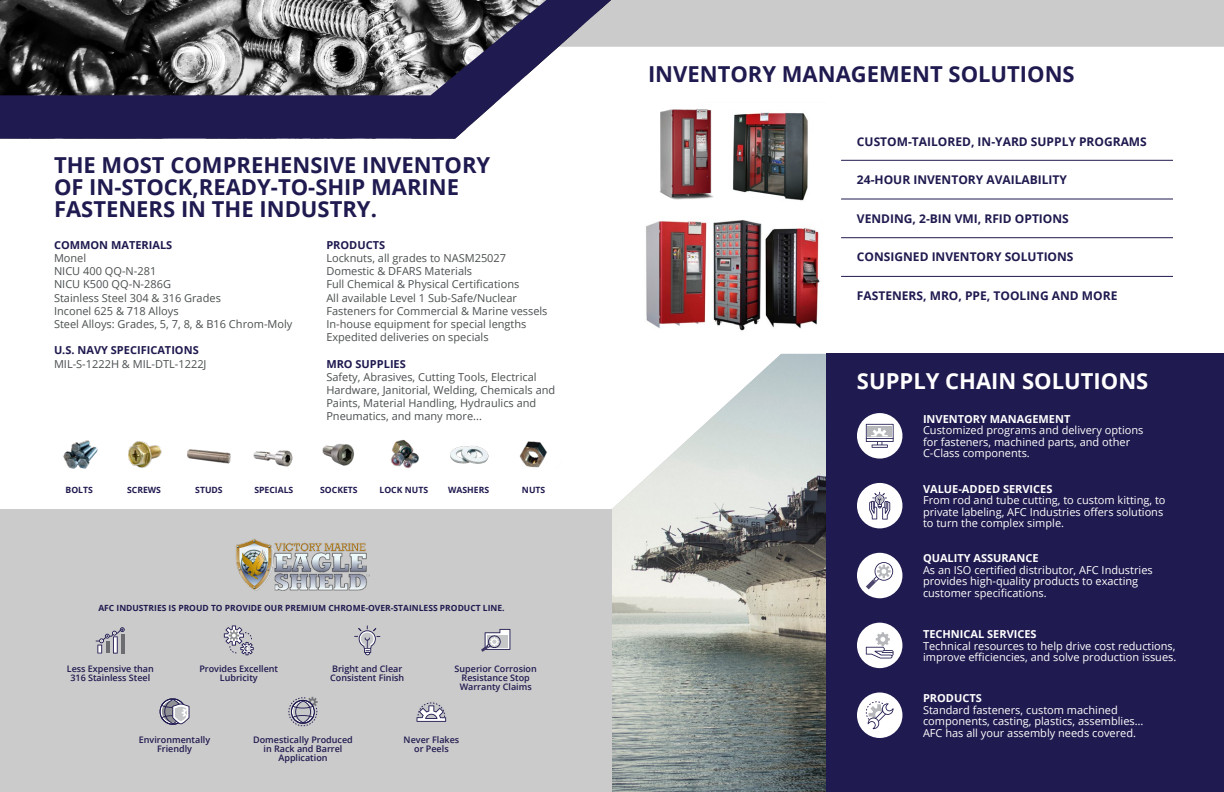
<style>
.page{position:relative;width:1224px;height:792px;background:#fff}
.page>*{position:absolute;margin:0;border:0;box-sizing:border-box;transform-origin:0 0}
.t1{font:700 22px/22px "Open Sans";color:#1f1a4f}
.t2{font:700 22px "Open Sans";color:#fff}
.t3{font:700 12px "Open Sans";color:#1f1a4f}
.t4{font:11px/11.5px "Open Sans";color:#fff}
.t5{font:11px/13.2px "Open Sans";color:#4b4f51}
.t6{font:700 11px "Open Sans";color:#1f1a4f}
.Paragraph{font:600 9px/9px "Open Sans";color:#1f1a4f;text-align:center}
.t7{font:700 8.6px "Open Sans";color:#1f1a4f}
.t8{font:700 8.5px "Open Sans";color:#1f1a4f}
.s1{font-weight:700}
</style>
<div class="page">
<div style="left:611px;top:0;width:613px;height:47px;background:#cbcbcb"></div>
<img style="left:612px;top:354px;width:214px;height:438px">
<div style="left:0;top:509px;width:612px;height:283px;background:#cbcbcb"></div>
<div style="left:826px;top:354px;width:398px;height:438px;background:#1f1a4f"></div>
<svg style="left:0;top:0;width:611px;height:139px;background:#616071"></svg>
<div style="left:857px;top:413px;width:45px;height:46px;background:#fff;border-radius:50%"></div>
<svg style="left:866px;top:424px;width:28px;height:24px"></svg>
<div style="left:857px;top:483px;width:45px;height:45px;background:#fff;border-radius:50%"></div>
<svg style="left:869px;top:492px;width:21px;height:28px"></svg>
<div style="left:857px;top:553px;width:45px;height:45px;background:#fff;border-radius:50%"></div>
<svg style="left:866px;top:562px;width:28px;height:27px"></svg>
<div style="left:857px;top:623px;width:45px;height:45px;background:#fff;border-radius:50%"></div>
<svg style="left:866px;top:632px;width:28px;height:27px"></svg>
<div style="left:857px;top:693px;width:45px;height:45px;background:#fff;border-radius:50%"></div>
<svg style="left:866px;top:701px;width:28px;height:28px"></svg>
<svg style="left:96px;top:627px;width:29px;height:27px"></svg>
<svg style="left:224px;top:625px;width:30px;height:30px"></svg>
<svg style="left:354px;top:625px;width:26px;height:30px"></svg>
<svg style="left:288px;top:697px;width:30px;height:29px"></svg>
<svg style="left:417px;top:702px;width:29px;height:20px"></svg>
<svg style="left:160px;top:698px;width:29px;height:27px"></svg>
<svg style="left:481px;top:629px;width:29px;height:23px"></svg>
<img style="left:236px;top:539px;width:134px;height:52px">
<img style="left:63px;top:439px;width:484px;height:30px">
<img style="left:733px;top:112px;width:75px;height:89px">
<img style="left:659px;top:109px;width:55px;height:91px">
<img style="left:646px;top:220px;width:174px;height:111px">
<hr style="left:841px;top:160px;width:332px;height:1px;background:#1f1a4f">
<hr style="left:841px;top:199px;width:332px;height:1px;background:#1f1a4f">
<hr style="left:841px;top:237px;width:332px;height:1px;background:#1f1a4f">
<hr style="left:841px;top:276px;width:332px;height:1px;background:#1f1a4f">
<p class="t1" style="left:54px;top:154px;width:438px">THE MOST COMPREHENSIVE INVENTORY<br>OF IN-STOCK,READY-TO-SHIP MARINE<br>FASTENERS IN THE INDUSTRY.</p>
<p class="t6" style="left:54px;top:237px;width:120px">COMMON MATERIALS</p>
<p class="t5" style="left:54px;top:251px;width:34px">Monel</p>
<p class="t5" style="left:54px;top:264px;width:104px">NICU 400 QQ-N-281</p>
<p class="t5" style="left:54px;top:278px;width:119px">NICU K500 QQ-N-286G</p>
<p class="t5" style="left:54px;top:291px;width:168px">Stainless Steel 304 &amp; 316 Grades</p>
<p class="t5" style="left:54px;top:304px;width:126px">Inconel 625 &amp; 718 Alloys</p>
<p class="t5" style="left:54px;top:317px;width:240px">Steel Alloys: Grades, 5, 7, 8, &amp; B16 Chrom-Moly</p>
<p class="t6" style="left:54px;top:343px;width:146px">U.S. NAVY SPECIFICATIONS</p>
<p class="t5" style="left:54px;top:357px;width:154px">MIL-S-1222H &amp; MIL-DTL-1222J</p>
<p class="t6" style="left:326px;top:237px;width:60px">PRODUCTS</p>
<p class="t5" style="left:326px;top:251px;width:181px">Locknuts, all grades to NASM25027</p>
<p class="t5" style="left:326px;top:264px;width:147px">Domestic &amp; DFARS Materials</p>
<p class="t5" style="left:326px;top:278px;width:195px">Full Chemical &amp; Physical Certifications</p>
<p class="t5" style="left:326px;top:291px;width:192px">All available Level 1 Sub-Safe/Nuclear</p>
<p class="t5" style="left:326px;top:304px;width:223px">Fasteners for Commercial &amp; Marine vessels</p>
<p class="t5" style="left:326px;top:317px;width:202px">In-house equipment for special lengths</p>
<p class="t5" style="left:326px;top:330px;width:164px">Expedited deliveries on specials</p>
<p class="t6" style="left:326px;top:356px;width:81px">MRO SUPPLIES</p>
<p class="t5" style="left:326px;top:370px;width:230px">Safety, Abrasives, Cutting Tools, Electrical Hardware, Janitorial, Welding, Chemicals and Paints, Material Handling, Hydraulics and Pneumatics, and many more...</p>
<p class="t7" style="left:66px;top:484px;width:29px">BOLTS</p>
<p class="t7" style="left:127px;top:484px;width:35px">SCREWS</p>
<p class="t7" style="left:195px;top:484px;width:29px">STUDS</p>
<p class="t7" style="left:254px;top:484px;width:40px">SPECIALS</p>
<p class="t7" style="left:320px;top:484px;width:39px">SOCKETS</p>
<p class="t7" style="left:380px;top:484px;width:50px">LOCK NUTS</p>
<p class="t7" style="left:448px;top:484px;width:42px">WASHERS</p>
<p class="t7" style="left:522px;top:484px;width:25px">NUTS</p>
<p class="t8" style="left:98px;top:602px;width:408px">AFC INDUSTRIES IS PROUD TO PROVIDE OUR PREMIUM CHROME-OVER-STAINLESS PRODUCT LINE.</p>
<p class="Paragraph" style="left:67px;top:664px;width:89px">Less Expensive than<br>316 Stainless Steel</p>
<p class="Paragraph" style="left:199px;top:664px;width:80px">Provides Excellent<br>Lubricity</p>
<p class="Paragraph" style="left:330px;top:664px;width:76px;text-align:left">Bright and Clear<br>Consistent Finish</p>
<p class="Paragraph" style="left:455px;top:664px;width:84px">Superior Corrosion<br>Resistance Stop<br>Warranty Claims</p>
<p class="Paragraph" style="left:139px;top:735px;width:73px">Environmentally<br>Friendly</p>
<p class="Paragraph" style="left:253px;top:735px;width:101px">Domestically Produced in Rack and Barrel<br>Application</p>
<p class="Paragraph" style="left:404px;top:735px;width:57px">Never Flakes or Peels</p>
<p class="t1" style="left:648px;top:62px;width:428px">INVENTORY MANAGEMENT SOLUTIONS</p>
<p class="t3" style="left:857px;top:133px;width:291px">CUSTOM-TAILORED, IN-YARD SUPPLY PROGRAMS</p>
<p class="t3" style="left:857px;top:172px;width:212px">24-HOUR INVENTORY AVAILABILITY</p>
<p class="t3" style="left:857px;top:210px;width:213px">VENDING, 2-BIN VMI, RFID OPTIONS</p>
<p class="t3" style="left:857px;top:249px;width:218px">CONSIGNED INVENTORY SOLUTIONS</p>
<p class="t3" style="left:857px;top:287px;width:262px">FASTENERS, MRO, PPE, TOOLING AND MORE</p>
<p class="t2" style="left:857px;top:365px;width:293px">SUPPLY CHAIN SOLUTIONS</p>
<p class="t4" style="left:923px;top:413px;width:222px"><span class="s1">INVENTORY MANAGEMENT<br></span>Customized programs and delivery options for fasteners, machined parts, and other<br>C-Class components.</p>
<p class="t4" style="left:923px;top:483px;width:244px"><span class="s1">VALUE-ADDED SERVICES<br></span>From rod and tube cutting, to custom kitting, to private labeling, AFC Industries offers solutions to turn the complex simple.</p>
<p class="t4" style="left:923px;top:552px;width:231px"><span class="s1">QUALITY ASSURANCE<br></span>As an ISO certified distributor, AFC Industries provides high-quality products to exacting customer specifications.</p>
<p class="t4" style="left:923px;top:628px;width:255px"><span class="s1">TECHNICAL SERVICES<br></span>Technical resources to help drive cost reductions, improve efficiencies, and solve production issues.</p>
<p class="t4" style="left:923px;top:692px;width:222px"><span class="s1">PRODUCTS<br></span>Standard fasteners, custom machined components, casting, plastics, assemblies… AFC has all your assembly needs covered.</p>
</div>
